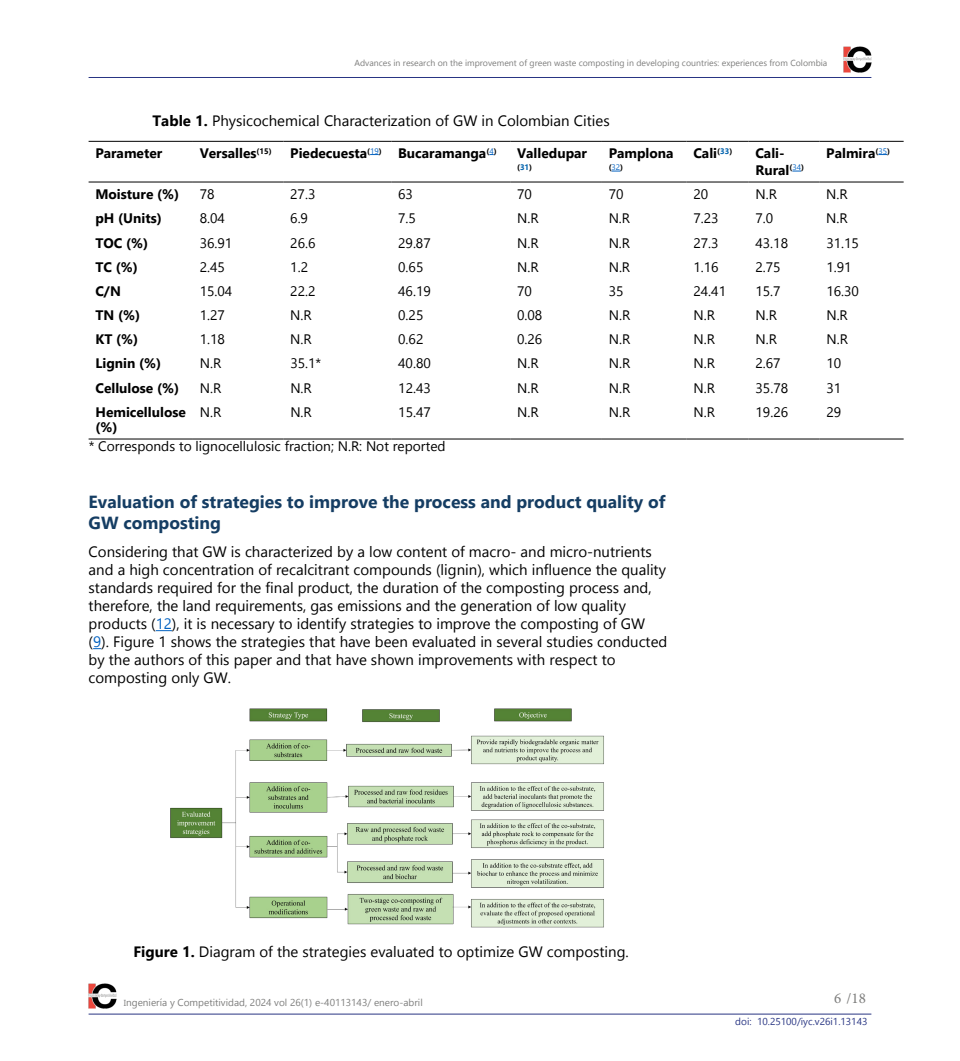
<style>
.page{position:relative;width:960px;height:1061px;background:#fff}
.page>*{position:absolute;margin:0;border:0;box-sizing:border-box;transform-origin:0 0}
.t1{font:700 17.5px/21px "Gadugi";color:#153d63}
.t2{font:15px/18px "Gadugi";color:#000}
.t3{font:15px "Minion Pro";color:#7e7e7d}
.t4{font:13.75px "Gadugi";color:#000}
.t5{font:700 13.75px/16.5px "Gadugi";color:#000}
.t6{font:10px "Gadugi";color:#7e7e7d}
.t7{font:10px "Gadugi";color:#283583}
.t8{font:8.75px "Gadugi";color:#7e7e7d}
.t9{font:700 8px "Gadugi";color:#000}
.s1{font-weight:700}
.s2{color:#0062ad}
.s3{font-weight:400;color:#0563c1}
.s4{color:#0563c1}
.s5{font-size:8.75px}
</style>
<div class="page">
<hr style="left:89px;top:77px;width:782px;height:1px;background:#283583">
<hr style="left:89px;top:1014px;width:782px;height:1px;background:#283583">
<img style="left:89px;top:983px;width:28px;height:26px">
<img style="left:843px;top:47px;width:28px;height:25px">
<svg style="left:156px;top:630px;width:16px;height:1px"></svg>
<hr style="left:89px;top:141px;width:104px;height:1px;background:#000">
<hr style="left:193px;top:141px;width:90px;height:1px;background:#000">
<hr style="left:283px;top:141px;width:108px;height:1px;background:#000">
<hr style="left:391px;top:141px;width:119px;height:1px;background:#000">
<hr style="left:510px;top:141px;width:92px;height:1px;background:#000">
<hr style="left:602px;top:141px;width:85px;height:1px;background:#000">
<hr style="left:687px;top:141px;width:62px;height:1px;background:#000">
<hr style="left:749px;top:141px;width:70px;height:1px;background:#000">
<hr style="left:819px;top:141px;width:85px;height:1px;background:#000">
<hr style="left:89px;top:182px;width:104px;height:1px;background:#000">
<hr style="left:193px;top:182px;width:90px;height:1px;background:#000">
<hr style="left:283px;top:182px;width:108px;height:1px;background:#000">
<hr style="left:391px;top:182px;width:119px;height:1px;background:#000">
<hr style="left:510px;top:182px;width:92px;height:1px;background:#000">
<hr style="left:602px;top:182px;width:85px;height:1px;background:#000">
<hr style="left:687px;top:182px;width:62px;height:1px;background:#000">
<hr style="left:749px;top:182px;width:70px;height:1px;background:#000">
<hr style="left:819px;top:182px;width:85px;height:1px;background:#000">
<hr style="left:89px;top:439px;width:104px;height:1px;background:#000">
<hr style="left:193px;top:439px;width:90px;height:1px;background:#000">
<hr style="left:283px;top:439px;width:108px;height:1px;background:#000">
<hr style="left:391px;top:439px;width:119px;height:1px;background:#000">
<hr style="left:510px;top:439px;width:92px;height:1px;background:#000">
<hr style="left:602px;top:439px;width:85px;height:1px;background:#000">
<hr style="left:687px;top:439px;width:62px;height:1px;background:#000">
<hr style="left:749px;top:439px;width:70px;height:1px;background:#000">
<hr style="left:819px;top:439px;width:85px;height:1px;background:#000">
<img style="left:170px;top:708px;width:434px;height:220px">
<p class="t8" style="left:354px;top:58px;width:474px">Advances in research on the improvement of green waste composting in developing countries: experiences from Colombia</p>
<p class="t2" style="left:153px;top:112px;width:459px"><span class="s1">Table 1.</span> Physicochemical Characterization of GW in Colombian Cities</p>
<p class="t5" style="left:95px;top:145px;width:69px">Parameter</p>
<p class="t5" style="left:200px;top:145px;width:73px">Versalles<sup>(15)</sup></p>
<p class="t5" style="left:290px;top:145px;width:208px">Piedecuesta<sup>(</sup><sup>19</sup><sup>)</sup> Bucaramanga<sup>(</sup><sup>4</sup><sup>)</sup></p>
<p class="t5" style="left:517px;top:145px;width:72px">Valledupar</p>
<p class="t9" style="left:517px;top:163px;width:17px">(<span class="s2">31</span>)</p>
<p class="t5" style="left:609px;top:145px;width:66px">Pamplona</p>
<p class="t9" style="left:609px;top:163px;width:16px">(<span class="s3">32</span>)</p>
<p class="t5" style="left:693px;top:145px;width:40px">Cali<sup>(</sup><sup>33</sup><sup>)</sup></p>
<p class="t5" style="left:755px;top:145px;width:50px">Cali-<br>Rural<sup>(</sup><sup>34</sup><sup>)</sup></p>
<p class="t5" style="left:826px;top:145px;width:65px">Palmira<sup>(</sup><sup>35</sup><sup>)</sup></p>
<p class="t5" style="left:95px;top:186px;width:85px">Moisture (%)</p>
<p class="t4" style="left:200px;top:186px;width:16px">78</p>
<p class="t4" style="left:290px;top:186px;width:27px">27.3</p>
<p class="t4" style="left:398px;top:186px;width:16px">63</p>
<p class="t4" style="left:517px;top:186px;width:16px">70</p>
<p class="t4" style="left:609px;top:186px;width:16px">70</p>
<p class="t4" style="left:693px;top:186px;width:16px">20</p>
<p class="t4" style="left:755px;top:186px;width:23px">N.R</p>
<p class="t4" style="left:826px;top:186px;width:23px">N.R</p>
<p class="t5" style="left:95px;top:210px;width:68px">pH (Units)</p>
<p class="t4" style="left:200px;top:210px;width:27px">8.04</p>
<p class="t4" style="left:290px;top:210px;width:19px">6.9</p>
<p class="t4" style="left:398px;top:210px;width:19px">7.5</p>
<p class="t4" style="left:517px;top:210px;width:23px">N.R</p>
<p class="t4" style="left:609px;top:210px;width:23px">N.R</p>
<p class="t4" style="left:693px;top:210px;width:27px">7.23</p>
<p class="t4" style="left:755px;top:210px;width:19px">7.0</p>
<p class="t4" style="left:826px;top:210px;width:23px">N.R</p>
<p class="t5" style="left:95px;top:234px;width:54px">TOC (%)</p>
<p class="t4" style="left:200px;top:234px;width:34px">36.91</p>
<p class="t4" style="left:290px;top:234px;width:27px">26.6</p>
<p class="t4" style="left:398px;top:234px;width:34px">29.87</p>
<p class="t4" style="left:517px;top:234px;width:23px">N.R</p>
<p class="t4" style="left:609px;top:234px;width:23px">N.R</p>
<p class="t4" style="left:693px;top:234px;width:27px">27.3</p>
<p class="t4" style="left:755px;top:234px;width:34px">43.18</p>
<p class="t4" style="left:826px;top:234px;width:34px">31.15</p>
<p class="t5" style="left:95px;top:258px;width:44px">TC (%)</p>
<p class="t4" style="left:200px;top:259px;width:27px">2.45</p>
<p class="t4" style="left:290px;top:259px;width:19px">1.2</p>
<p class="t4" style="left:398px;top:259px;width:27px">0.65</p>
<p class="t4" style="left:517px;top:259px;width:23px">N.R</p>
<p class="t4" style="left:609px;top:259px;width:23px">N.R</p>
<p class="t4" style="left:693px;top:259px;width:27px">1.16</p>
<p class="t4" style="left:755px;top:259px;width:27px">2.75</p>
<p class="t4" style="left:826px;top:259px;width:27px">1.91</p>
<p class="t5" style="left:95px;top:283px;width:27px">C/N</p>
<p class="t4" style="left:200px;top:283px;width:34px">15.04</p>
<p class="t4" style="left:290px;top:283px;width:27px">22.2</p>
<p class="t4" style="left:398px;top:283px;width:34px">46.19</p>
<p class="t4" style="left:517px;top:283px;width:16px">70</p>
<p class="t4" style="left:609px;top:283px;width:16px">35</p>
<p class="t4" style="left:693px;top:283px;width:34px">24.41</p>
<p class="t4" style="left:755px;top:283px;width:27px">15.7</p>
<p class="t4" style="left:826px;top:283px;width:34px">16.30</p>
<p class="t5" style="left:95px;top:307px;width:46px">TN (%)</p>
<p class="t4" style="left:200px;top:307px;width:27px">1.27</p>
<p class="t4" style="left:290px;top:307px;width:23px">N.R</p>
<p class="t4" style="left:398px;top:307px;width:27px">0.25</p>
<p class="t4" style="left:517px;top:307px;width:27px">0.08</p>
<p class="t4" style="left:609px;top:307px;width:23px">N.R</p>
<p class="t4" style="left:693px;top:307px;width:23px">N.R</p>
<p class="t4" style="left:755px;top:307px;width:23px">N.R</p>
<p class="t4" style="left:826px;top:307px;width:23px">N.R</p>
<p class="t5" style="left:95px;top:331px;width:44px">KT (%)</p>
<p class="t4" style="left:200px;top:331px;width:27px">1.18</p>
<p class="t4" style="left:290px;top:331px;width:23px">N.R</p>
<p class="t4" style="left:398px;top:331px;width:27px">0.62</p>
<p class="t4" style="left:517px;top:331px;width:27px">0.26</p>
<p class="t4" style="left:609px;top:331px;width:23px">N.R</p>
<p class="t4" style="left:693px;top:331px;width:23px">N.R</p>
<p class="t4" style="left:755px;top:331px;width:23px">N.R</p>
<p class="t4" style="left:826px;top:331px;width:23px">N.R</p>
<p class="t5" style="left:95px;top:355px;width:67px">Lignin (%)</p>
<p class="t4" style="left:200px;top:355px;width:23px">N.R</p>
<p class="t4" style="left:290px;top:355px;width:32px">35.1*</p>
<p class="t4" style="left:398px;top:355px;width:34px">40.80</p>
<p class="t4" style="left:517px;top:355px;width:23px">N.R</p>
<p class="t4" style="left:609px;top:355px;width:23px">N.R</p>
<p class="t4" style="left:693px;top:355px;width:23px">N.R</p>
<p class="t4" style="left:755px;top:355px;width:27px">2.67</p>
<p class="t4" style="left:826px;top:355px;width:16px">10</p>
<p class="t5" style="left:95px;top:379px;width:85px">Cellulose (%)</p>
<p class="t4" style="left:200px;top:379px;width:23px">N.R</p>
<p class="t4" style="left:290px;top:379px;width:23px">N.R</p>
<p class="t4" style="left:398px;top:379px;width:34px">12.43</p>
<p class="t4" style="left:517px;top:379px;width:23px">N.R</p>
<p class="t4" style="left:609px;top:379px;width:23px">N.R</p>
<p class="t4" style="left:693px;top:379px;width:23px">N.R</p>
<p class="t4" style="left:755px;top:379px;width:34px">35.78</p>
<p class="t4" style="left:826px;top:379px;width:16px">31</p>
<p class="t5" style="left:95px;top:404px;width:92px;line-height:15.1px">Hemicellulose (%)</p>
<p class="t4" style="left:200px;top:404px;width:23px">N.R</p>
<p class="t4" style="left:290px;top:404px;width:23px">N.R</p>
<p class="t4" style="left:398px;top:404px;width:34px">15.47</p>
<p class="t4" style="left:517px;top:404px;width:23px">N.R</p>
<p class="t4" style="left:609px;top:404px;width:23px">N.R</p>
<p class="t4" style="left:693px;top:404px;width:23px">N.R</p>
<p class="t4" style="left:755px;top:404px;width:34px">19.26</p>
<p class="t4" style="left:826px;top:404px;width:16px">29</p>
<p class="t4" style="left:89px;top:438px;width:358px">* Corresponds to lignocellulosic fraction; N.R: Not reported</p>
<p class="t1" style="left:89px;top:491px;width:578px">Evaluation of strategies to improve the process and product quality of<br>GW composting</p>
<p class="t2" style="left:89px;top:543px;width:580px">Considering that GW is characterized by a low content of macro- and micro-nutrients and a high concentration of recalcitrant compounds (lignin), which influence the quality standards required for the final product, the duration of the composting process and, therefore, the land requirements, gas emissions and the generation of low quality products (<span class="s4">12</span>), it is necessary to identify strategies to improve the composting of GW (<span class="s4">9</span>). Figure 1 shows the strategies that have been evaluated in several studies conducted by the authors of this paper and that have shown improvements with respect to composting only GW.</p>
<p class="t2" style="left:133px;top:943px;width:497px"><span class="s1">Figure 1.</span> Diagram of the strategies evaluated to optimize GW composting.</p>
<p class="t6" style="left:124px;top:996px;width:300px"><span class="s5">I</span>ngeniería y Competitividad, 2024 vol 26(1) e-40113143/ enero-abril</p>
<p class="t3" style="left:834px;top:988px;width:33px">6 /18</p>
<p class="t7" style="left:735px;top:1016px;width:134px">doi: 10.25100/iyc.v26i1.13143</p>
</div>
